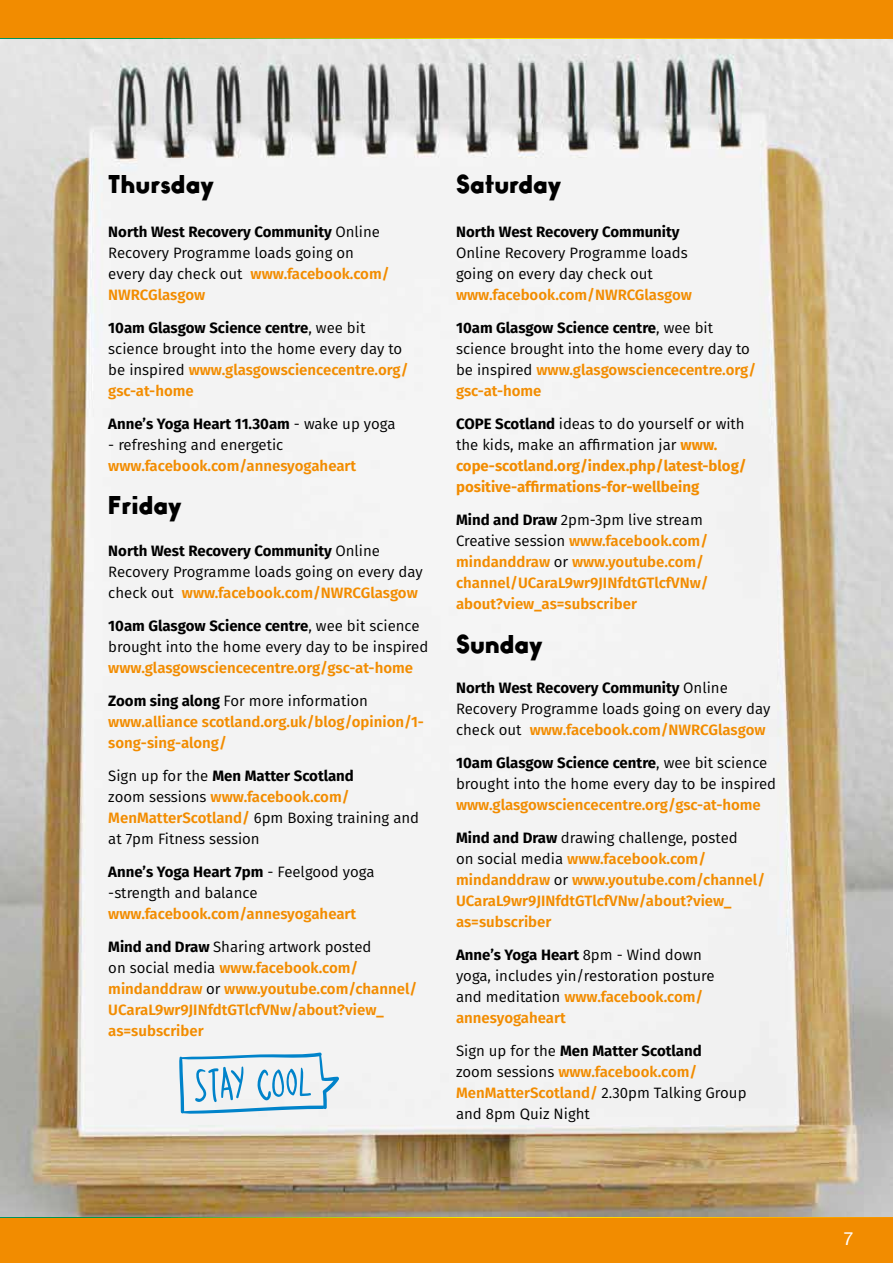
<style>
.page{position:relative;width:893px;height:1263px;background:#fff}
.page>*{position:absolute;margin:0;border:0;box-sizing:border-box;transform-origin:0 0}
.t1{font:900 22.5px "Bambino";color:#000}
.t2{font:18px "Helvetica Neue";color:#fff}
.t3{font:15px/21px "Fira Sans";color:#000}
.t4{font:600 15px/21px "Fira Sans";color:#f28c00}
.t5{font:700 15px/21px "Fira Sans";color:#f28c00}
.t6{font:700 15px "Fira Sans";color:#000}
.s1{font-weight:700}
.s2{font-weight:600;color:#f28c00}
.s3{font-weight:400}
.s4{font-weight:700;color:#000}
.s5{font-weight:400;color:#000}
.s6{color:#000}
</style>
<div class="page">
<div style="left:0;top:0;width:893px;height:39px;background:#f28c00"></div>
<div style="left:0;top:1217px;width:893px;height:46px;background:#f28c00"></div>
<img style="left:0;top:39px;width:892px;height:1178px">
<svg style="left:179px;top:1052px;width:161px;height:62px"></svg>
<h1 class="t1" style="left:108px;top:172px;width:107px">Thursday</h1>
<h1 class="t1" style="left:456px;top:172px;width:107px">Saturday</h1>
<p class="t3" style="left:108px;top:221px;width:283px"><span class="s1">North West Recovery Community</span> Online<br>Recovery Programme loads going on every day check out <span class="s2">www.facebook.com/<br>NWRCGlasgow</span></p>
<p class="t3" style="left:108px;top:317px;width:302px"><span class="s1">10am Glasgow Science centre</span>, wee bit science brought into the home every day to be inspired <span class="s2">www.glasgowsciencecentre.org/ gsc-at-home</span></p>
<p class="t6" style="left:108px;top:411px;width:289px">Anne’s Yoga Heart 11.30am <span class="s3">- wake up yoga</span></p>
<p class="t3" style="left:108px;top:434px;width:177px">- refreshing and energetic</p>
<p class="t4" style="left:108px;top:454px;width:249px">www.facebook.com/annesyogaheart</p>
<h1 class="t1" style="left:108px;top:493px;width:75px">Friday</h1>
<p class="t3" style="left:108px;top:540px;width:316px"><span class="s1">North West Recovery Community</span> Online<br>Recovery Programme loads going on every day check out <span class="s2">www.facebook.com/NWRCGlasgow</span></p>
<p class="t3" style="left:108px;top:615px;width:322px"><span class="s1">10am Glasgow Science centre</span>, wee bit science brought into the home every day to be inspired</p>
<p class="t4" style="left:108px;top:656px;width:306px">www.glasgowsciencecentre.org/gsc-at-home</p>
<p class="t4" style="left:108px;top:689px;width:317px"><span class="s4">Zoom sing along</span> <span class="s5">For more information </span>www.alliance scotland.org.uk/blog/opinion/1- song-sing-along/</p>
<p class="t3" style="left:108px;top:765px;width:312px">Sign up for the <span class="s1">Men Matter Scotland<br></span>zoom sessions <span class="s2">www.facebook.com/ MenMatterScotland/</span> 6pm Boxing training and at 7pm Fitness session</p>
<p class="t3" style="left:108px;top:861px;width:268px"><span class="s1">Anne’s Yoga Heart 7pm</span> - Feelgood yoga -strength and balance</p>
<p class="t4" style="left:108px;top:902px;width:249px">www.facebook.com/annesyogaheart</p>
<p class="t4" style="left:108px;top:935px;width:311px"><span class="s4">Mind and Draw</span> <span class="s5">Sharing artwork posted<br>on social media</span> www.facebook.com/ mindanddraw <span class="s5">or</span> www.youtube.com/channel/ UCaraL9wr9JINfdtGTlcfVNw/about?view_ as=subscriber</p>
<p class="t6" style="left:456px;top:219px;width:225px">North West Recovery Community</p>
<p class="t3" style="left:456px;top:242px;width:233px">Online Recovery Programme loads going on every day check out</p>
<p class="t4" style="left:456px;top:283px;width:237px">www.facebook.com/NWRCGlasgow</p>
<p class="t3" style="left:456px;top:317px;width:302px"><span class="s1">10am Glasgow Science centre</span>, wee bit science brought into the home every day to be inspired <span class="s2">www.glasgowsciencecentre.org/ gsc-at-home</span></p>
<p class="t5" style="left:456px;top:412px;width:292px"><span class="s6">COPE Scotland</span> <span class="s5">ideas to do yourself or with the kids, make an affirmation jar</span> www. cope-scotland.org/index.php/latest-blog/ positive-affirmations-for-wellbeing</p>
<p class="t4" style="left:456px;top:508px;width:254px"><span class="s4">Mind and Draw</span> <span class="s5">2pm-3pm live stream Creative session</span> www.facebook.com/ mindanddraw <span class="s5">or</span> www.youtube.com/ channel/UCaraL9wr9JINfdtGTlcfVNw/ about?view_as=subscriber</p>
<h1 class="t1" style="left:456px;top:632px;width:88px">Sunday</h1>
<p class="t3" style="left:456px;top:677px;width:316px"><span class="s1">North West Recovery Community</span> Online<br>Recovery Programme loads going on every day check out <span class="s2">www.facebook.com/NWRCGlasgow</span></p>
<p class="t3" style="left:456px;top:752px;width:322px"><span class="s1">10am Glasgow Science centre</span>, wee bit science brought into the home every day to be inspired</p>
<p class="t4" style="left:456px;top:793px;width:306px">www.glasgowsciencecentre.org/gsc-at-home</p>
<p class="t4" style="left:456px;top:826px;width:311px"><span class="s4">Mind and Draw</span> <span class="s5">drawing challenge, posted<br>on social media</span> www.facebook.com/ mindanddraw <span class="s5">or</span> www.youtube.com/channel/ UCaraL9wr9JINfdtGTlcfVNw/about?view_ as=subscriber</p>
<p class="t3" style="left:456px;top:944px;width:260px"><span class="s1">Anne’s Yoga Heart</span> 8pm - Wind down yoga, includes yin/restoration posture and meditation <span class="s2">www.facebook.com/ annesyogaheart</span></p>
<p class="t3" style="left:456px;top:1040px;width:292px">Sign up for the <span class="s1">Men Matter Scotland<br></span>zoom sessions <span class="s2">www.facebook.com/<br>MenMatterScotland/</span> 2.30pm Talking Group and 8pm Quiz Night</p>
<p class="t2" style="left:843px;top:1226px;width:12px">7</p>
</div>
